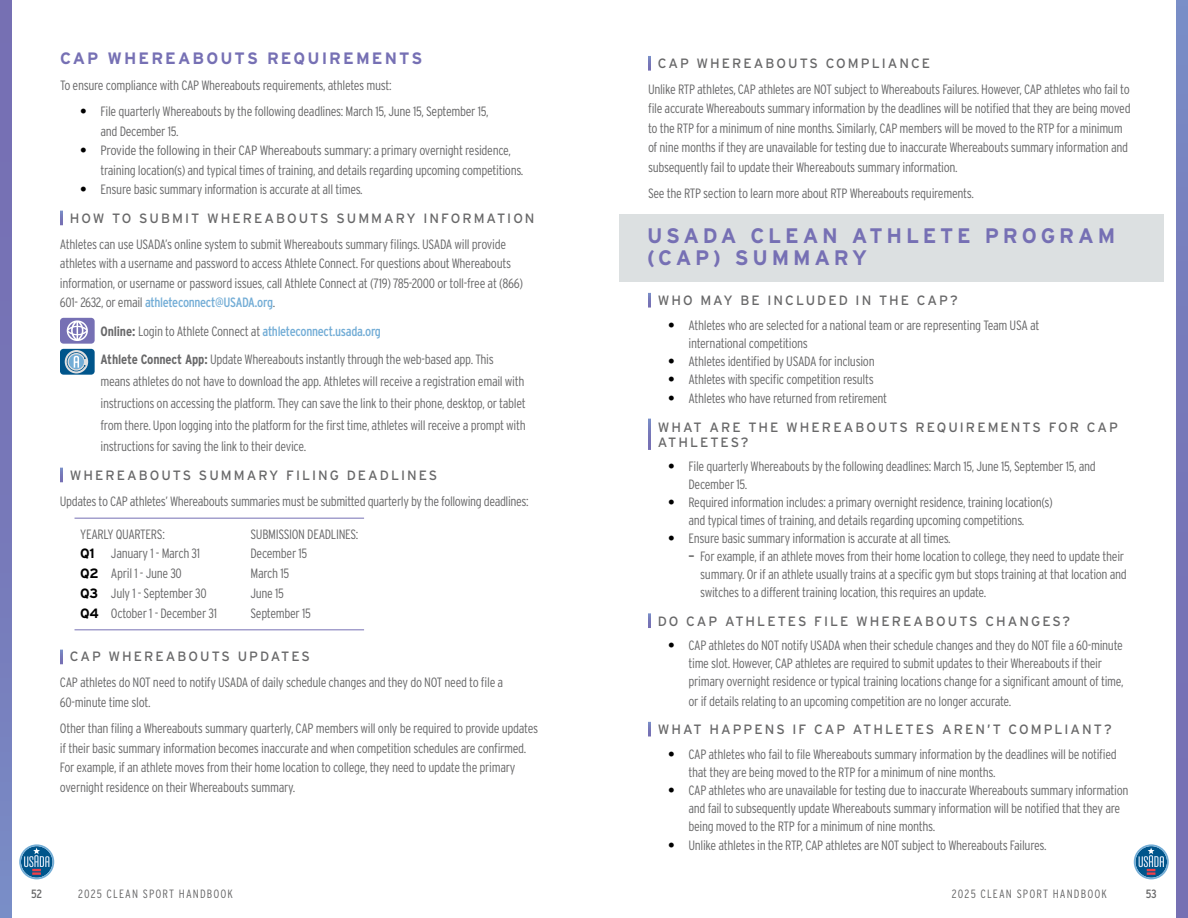
<style>
.page{position:relative;width:1188px;height:918px;background:#fff}
.page>*{position:absolute;margin:0;border:0;box-sizing:border-box;transform-origin:0 0}
.t1{font:700 21px/22.5px "Interstate";letter-spacing:.175em;color:#7670b4}
.t2{font:700 16.5px "Interstate";letter-spacing:.125em;color:#7670b4}
.t3{font:300 condensed 13.5px/19.5px "Interstate";letter-spacing:-.025em;color:#686869}
.t4{font:13.5px/28.5px "Interstate";letter-spacing:.15em;color:#686869}
.t5{font:300 condensed 13.5px/19.5px "Interstate";letter-spacing:-.025em;color:#686869;scale:1.05 1}
.t6{font:300 condensed 12px "Interstate";letter-spacing:.09em;color:#686869}
.t7{font:condensed 12px "Interstate";color:#686869}
.s1{font-weight:700;font-stretch:normal;color:#000}
.s2{font-weight:400;font-stretch:normal}
.s3{font-weight:400;color:#73add6}
.s4{font-weight:700}
.s5{font-weight:700;color:#000}
.s6{font-weight:300;font-stretch:condensed}
.s7{color:#000}
</style>
<div class="page">
<div style="left:60px;top:318px;width:35px;height:26px;background:#7670b4;border-radius:4px"></div>
<svg style="left:67px;top:320px;width:21px;height:21px"></svg>
<div style="left:60px;top:349px;width:35px;height:26px;background:#00558b;border-radius:4px"></div>
<svg style="left:65px;top:350px;width:23px;height:23px"></svg>
<svg style="left:67px;top:352px;width:19px;height:19px"></svg>
<hr style="left:75px;top:629px;width:289px;height:1px;background:#7670b4">
<hr style="left:75px;top:518px;width:289px;height:1px;background:#7670b4">
<div style="left:619px;top:214px;width:544px;height:68px;background:#dce0e1"></div>
<svg style="left:0;top:0;width:11px;height:918px"></svg>
<svg style="left:1176px;top:0;width:12px;height:918px"></svg>
<svg style="left:19px;top:844px;width:36px;height:36px"></svg>
<svg style="left:1133px;top:844px;width:36px;height:36px"></svg>
<p class="t2" style="left:60px;top:48px;width:364px">CAP WHEREABOUTS REQUIREMENTS</p>
<p class="t3" style="left:60px;top:76px;width:333px">To ensure compliance with CAP Whereabouts requirements, athletes must:</p>
<p class="t3" style="left:100px;top:102px;width:390px;text-indent:-20px"><span class="s1">•</span> File quarterly Whereabouts by the following deadlines: March 15, June 15, September 15, and December 15.</p>
<p class="t5" style="left:100px;top:141px;width:404px;text-indent:-20px"><span class="s1">•</span> Provide the following in their CAP Whereabouts summary: a primary overnight residence, training location(s) and typical times of training, and details regarding upcoming competitions.</p>
<p class="t3" style="left:70px;top:175px;width:466px;line-height:28.5px;text-indent:11px"><span class="s1">•</span> Ensure basic summary information is accurate at all times.<br><span class="s2">HOW TO SUBMIT WHEREABOUTS SUMMARY INFORMATION</span></p>
<p class="t3" style="left:60px;top:234px;width:465px">Athletes can use USADA’s online system to submit Whereabouts summary filings. USADA will provide athletes with a username and password to access Athlete Connect. For questions about Whereabouts information, or username or password issues, call Athlete Connect at (719) 785-2000 or toll-free at (866)<br>601- 2632, or email <span class="s3">athleteconnect@USADA.org</span>.</p>
<p class="t3" style="left:100px;top:317px;width:395px;line-height:28.5px"><span class="s4">Online:</span> Login to Athlete Connect at <span class="s3">athleteconnect.usada.org<br></span><span class="s4">Athlete Connect App:</span> Update Whereabouts instantly through the web-based app. This</p>
<p class="t3" style="left:100px;top:370px;width:427px;line-height:21.8px;text-align:justify">means athletes do not have to download the app. Athletes will receive a registration email with instructions on accessing the platform. They can save the link to their phone, desktop, or tablet from there. Upon logging into the platform for the first time, athletes will receive a prompt with instructions for saving the link to their device.</p>
<p class="t4" style="left:70px;top:461px;width:369px">WHEREABOUTS SUMMARY FILING DEADLINES</p>
<p class="t3" style="left:60px;top:491px;width:470px">Updates to CAP athletes’ Whereabouts summaries must be submitted quarterly by the following deadlines:</p>
<p class="t3" style="left:80px;top:524px;width:86px">YEARLY QUARTERS:</p>
<p class="t3" style="left:250px;top:524px;width:109px">SUBMISSION DEADLINES:</p>
<p class="t3" style="left:80px;top:544px;width:121px"><span class="s1">Q1</span> January 1 - March 31</p>
<p class="t3" style="left:250px;top:544px;width:58px">December 15</p>
<p class="t3" style="left:80px;top:564px;width:103px"><span class="s1">Q2</span> April 1 - June 30</p>
<p class="t3" style="left:250px;top:564px;width:40px">March 15</p>
<p class="t3" style="left:80px;top:583px;width:128px"><span class="s1">Q3</span> July 1 - September 30</p>
<p class="t3" style="left:250px;top:583px;width:35px">June 15</p>
<p class="t3" style="left:80px;top:603px;width:138px"><span class="s1">Q4</span> October 1 - December 31</p>
<p class="t3" style="left:250px;top:603px;width:62px">September 15</p>
<p class="t4" style="left:70px;top:642px;width:242px">CAP WHEREABOUTS UPDATES</p>
<p class="t3" style="left:60px;top:673px;width:445px">CAP athletes do NOT need to notify USADA of daily schedule changes and they do NOT need to file a<br>60-minute time slot.</p>
<p class="t3" style="left:60px;top:719px;width:480px">Other than filing a Whereabouts summary quarterly, CAP members will only be required to provide updates if their basic summary information becomes inaccurate and when competition schedules are confirmed.<br>For example, if an athlete moves from their home location to college, they need to update the primary overnight residence on their Whereabouts summary.</p>
<p class="t4" style="left:658px;top:48px;width:274px">CAP WHEREABOUTS COMPLIANCE</p>
<p class="t3" style="left:648px;top:79px;width:484px">Unlike RTP athletes, CAP athletes are NOT subject to Whereabouts Failures. However, CAP athletes who fail to file accurate Whereabouts summary information by the deadlines will be notified that they are being moved to the RTP for a minimum of nine months. Similarly, CAP members will be moved to the RTP for a minimum of nine months if they are unavailable for testing due to inaccurate Whereabouts summary information and subsequently fail to update their Whereabouts summary information.</p>
<p class="t3" style="left:648px;top:183px;width:327px">See the RTP section to learn more about RTP Whereabouts requirements.</p>
<h1 class="t1" style="left:647px;top:224px;width:470px">USADA CLEAN ATHLETE PROGRAM (CAP) SUMMARY</h1>
<p class="t4" style="left:658px;top:286px;width:301px">WHO MAY BE INCLUDED IN THE CAP?</p>
<p class="t3" style="left:689px;top:316px;width:352px;line-height:18px;text-indent:-20px"><span class="s1">•</span> Athletes who are selected for a national team or are representing Team USA at international competitions</p>
<p class="t3" style="left:668px;top:351px;width:208px"><span class="s1">•</span> Athletes identified by USADA for inclusion</p>
<p class="t3" style="left:668px;top:369px;width:207px"><span class="s1">•</span> Athletes with specific competition results</p>
<p class="t4" style="left:658px;top:384px;width:462px;text-indent:11px"><span class="s5">•</span> <span class="s6">Athletes who have returned from retirement<br></span>WHAT ARE THE WHEREABOUTS REQUIREMENTS FOR CAP</p>
<p class="t4" style="left:658px;top:428px;width:92px">ATHLETES?</p>
<p class="t3" style="left:689px;top:457px;width:409px;line-height:18px;text-indent:-20px"><span class="s1">•</span> File quarterly Whereabouts by the following deadlines: March 15, June 15, September 15, and<br>December 15.</p>
<p class="t3" style="left:668px;top:493px;width:386px;line-height:18px;text-align:center"><span class="s1">•</span> Required information includes: a primary overnight residence, training location(s) and typical times of training, and details regarding upcoming competitions.</p>
<p class="t3" style="left:668px;top:528px;width:284px"><span class="s1">•</span> Ensure basic summary information is accurate at all times.</p>
<p class="t3" style="left:700px;top:547px;width:428px;line-height:18px;text-indent:-12px"><span class="s7">—</span> For example, if an athlete moves from their home location to college, they need to update their summary. Or if an athlete usually trains at a specific gym but stops training at that location and switches to a different training location, this requires an update.</p>
<p class="t4" style="left:658px;top:606px;width:414px">DO CAP ATHLETES FILE WHEREABOUTS CHANGES?</p>
<p class="t3" style="left:689px;top:636px;width:437px;line-height:18px;text-indent:-20px"><span class="s1">•</span> CAP athletes do NOT notify USADA when their schedule changes and they do NOT file a 60-minute time slot. However, CAP athletes are required to submit updates to their Whereabouts if their primary overnight residence or typical training locations change for a significant amount of time,</p>
<p class="t3" style="left:689px;top:691px;width:324px">or if details relating to an upcoming competition are no longer accurate.</p>
<p class="t4" style="left:658px;top:715px;width:456px">WHAT HAPPENS IF CAP ATHLETES AREN’T COMPLIANT?</p>
<p class="t3" style="left:689px;top:745px;width:430px;line-height:18px;text-indent:-20px"><span class="s1">•</span> CAP athletes who fail to file Whereabouts summary information by the deadlines will be notified that they are being moved to the RTP for a minimum of nine months.</p>
<p class="t3" style="left:689px;top:781px;width:442px;line-height:18px;text-indent:-20px"><span class="s1">•</span> CAP athletes who are unavailable for testing due to inaccurate Whereabouts summary information and fail to subsequently update Whereabouts summary information will be notified that they are being moved to the RTP for a minimum of nine months.</p>
<p class="t3" style="left:668px;top:835px;width:380px"><span class="s1">•</span> Unlike athletes in the RTP, CAP athletes are NOT subject to Whereabouts Failures.</p>
<p class="t7" style="left:31px;top:886px;width:12px">52</p>
<p class="t6" style="left:78px;top:886px;width:157px">2025 CLEAN SPORT HANDBOOK</p>
<p class="t6" style="left:952px;top:886px;width:157px">2025 CLEAN SPORT HANDBOOK</p>
<p class="t7" style="left:1146px;top:886px;width:12px">53</p>
</div>
